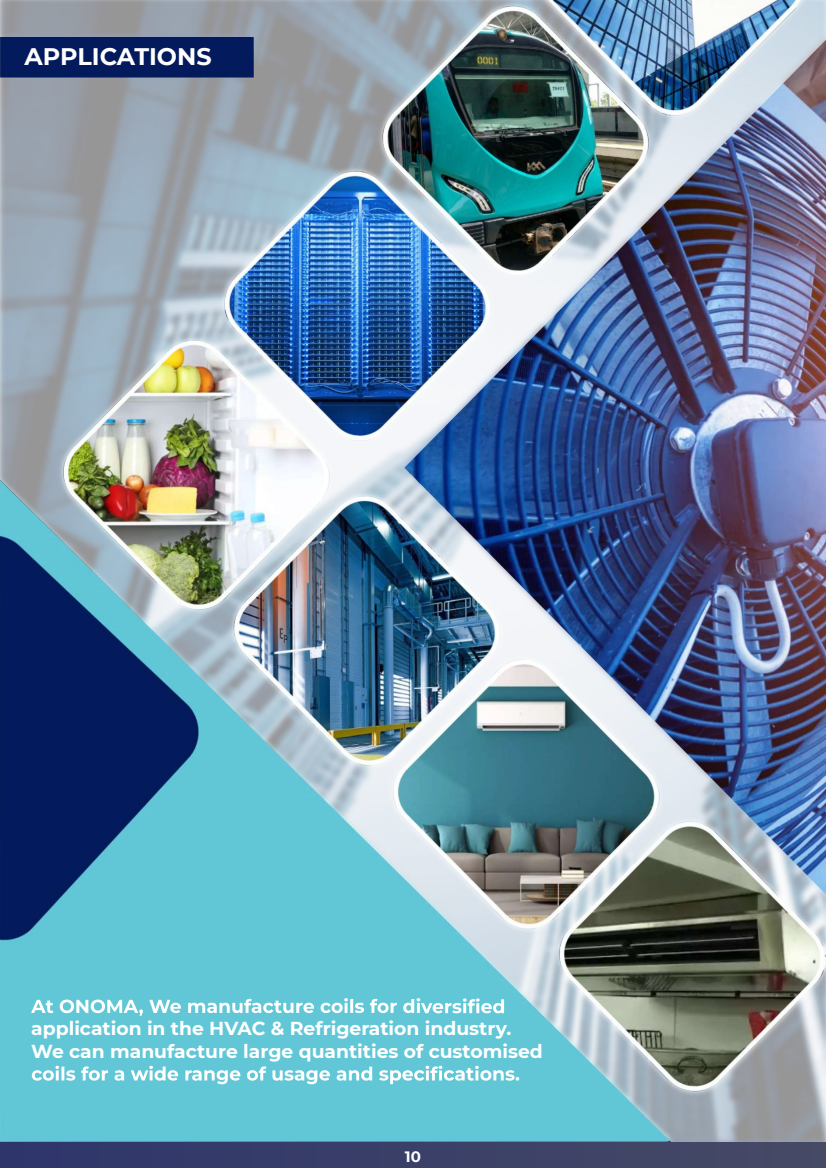
<style>
.page{position:relative;width:826px;height:1168px;background:#fff}
.page>*{position:absolute;margin:0;border:0;box-sizing:border-box;transform-origin:0 0}
.t1{font:700 23.88px "Montserrat";color:#fff}
.t2{font:700 18.75px/22.5px "Montserrat";color:#fff}
.t3{font:700 15px "Montserrat";color:#fff}
</style>
<div class="page">
<img style="left:0;top:0;width:826px;height:1142px">
<div style="left:0;top:1142px;width:826px;height:25px;background:#3a3f68"></div>
<svg style="left:31px;top:997px;width:473px;height:18px"></svg>
<svg style="left:32px;top:1065px;width:487px;height:18px"></svg>
<p class="t1" style="left:25px;top:39px;width:189px">APPLICATIONS</p>
<p class="t2" style="left:31px;top:1016px;width:513px">application in the HVAC &amp; Refrigeration industry.<br>We can manufacture large quantities of customised</p>
<p class="t3" style="left:405px;top:1145px;width:18px">10</p>
</div>
